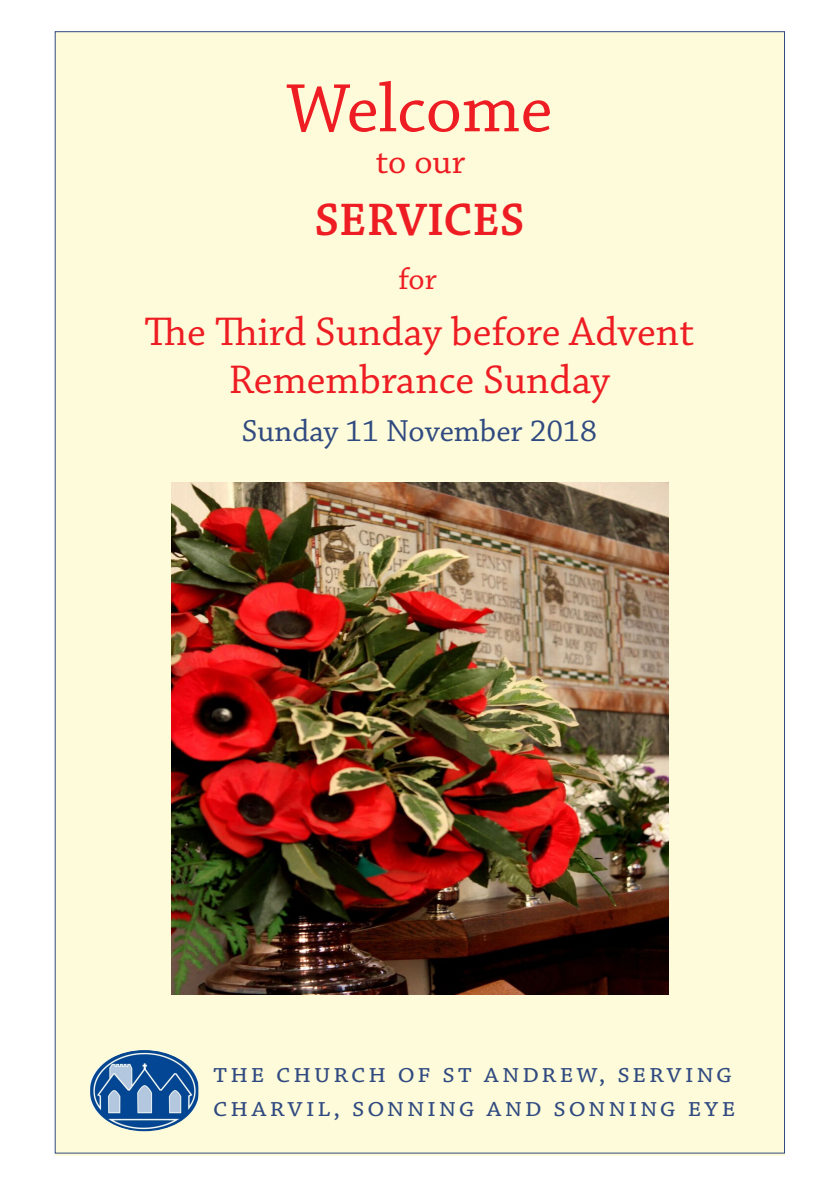
<style>
.page{position:relative;width:840px;height:1191px;background:#fff}
.page>*{position:absolute;margin:0;border:0;box-sizing:border-box;transform-origin:0 0}
.t1{font:72px "Chaparral Pro";color:#ee1d23}
.t2{font:600 48px "Chaparral Pro";color:#ee1d23}
.t3{font:42px "Chaparral Pro";color:#ee1d23}
.t4{font:36px "Chaparral Pro";color:#ee1d23}
.t5{font:32px "Chaparral Pro";color:#304a81}
.t6{font:32px "Chaparral Pro";color:#ee1d23}
.Cover___Serving{font:28px "Chaparral Pro";letter-spacing:.105em;color:#304a81}
</style>
<div class="page">
<div style="left:56px;top:31px;width:728px;height:1124px;background:#fdfbd9"></div>
<img style="left:90px;top:1050px;width:108px;height:81px">
<img style="left:172px;top:482px;width:496px;height:512px">
<p class="t1" style="left:286px;top:69px;width:268px">Welcome</p>
<p class="t4" style="left:375px;top:142px;width:91px">to our</p>
<p class="t2" style="left:314px;top:192px;width:211px">SERVICES</p>
<p class="t6" style="left:398px;top:261px;width:40px">for</p>
<p class="t3" style="left:144px;top:309px;width:551px">The Third Sunday before Advent</p>
<p class="t3" style="left:228px;top:357px;width:383px">Remembrance Sunday</p>
<p class="t5" style="left:242px;top:413px;width:356px">Sunday 11 November 2018</p>
<p class="Cover___Serving" style="left:213px;top:1057px;width:520px">the church of st andrew, SERVING</p>
<p class="Cover___Serving" style="left:213px;top:1091px;width:523px">CHARVIL, SONNING and sonning eye</p>
</div>
